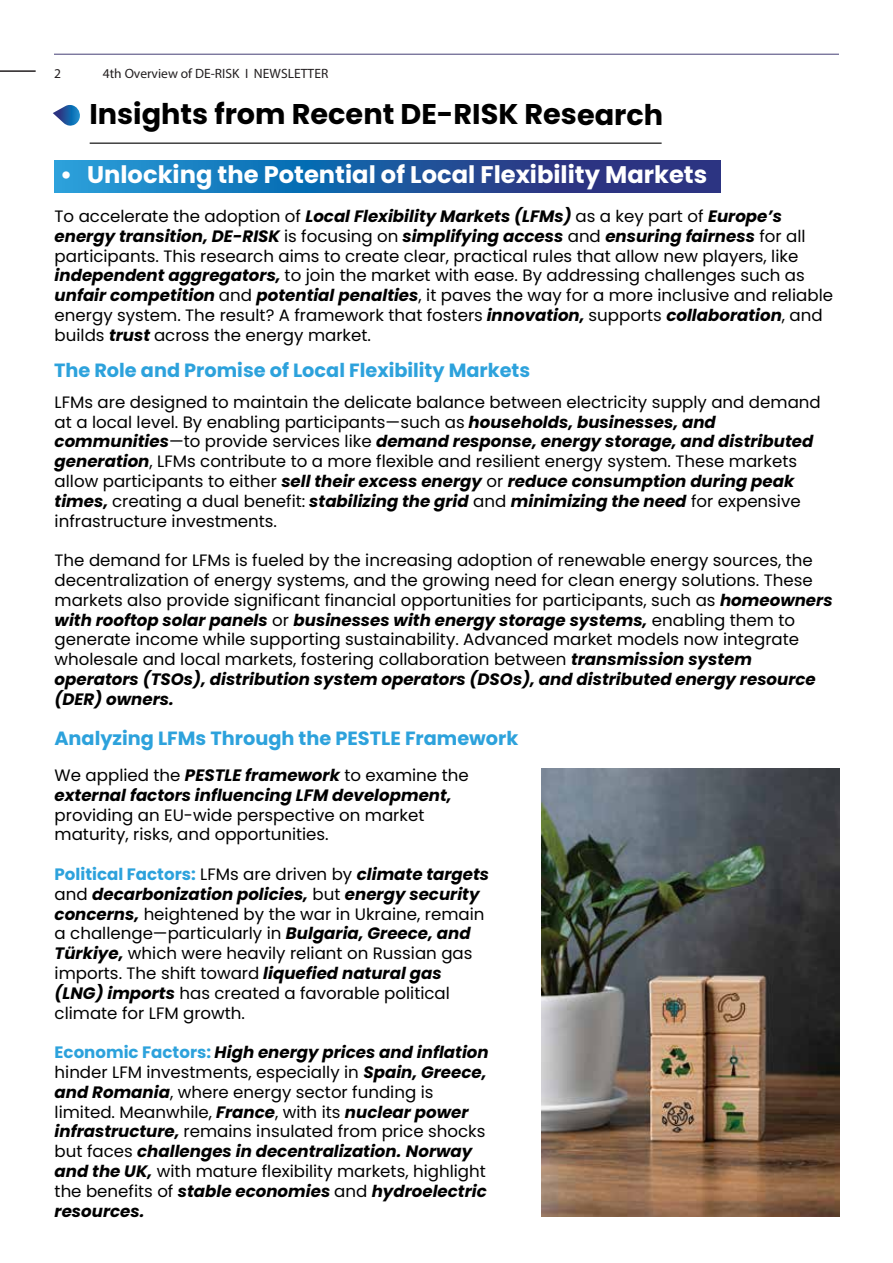
<style>
.page{position:relative;width:893px;height:1263px;background:#fff}
.page>*{position:absolute;margin:0;border:0;box-sizing:border-box;transform-origin:0 0}
.t1{font:700 28.5px "Poppins";color:#000}
.t2{font:700 24px "Poppins";color:#fff}
.t3{font:700 19.2px "Poppins";color:#2da2dc}
.t4{font:16.5px/19.8px "Poppins";color:#000}
.t5{font:italic 700 16.5px/19.8px "Poppins";color:#000}
.t6{font:13.5px "Myriad Pro";color:#231f20}
.s1{font-weight:700;font-style:italic}
.s2{font-weight:400;font-style:normal}
.s3{font-weight:700;color:#2da2dc}
</style>
<div class="page">
<hr style="left:54px;top:54px;width:785px;height:1px;background:#443f76">
<hr style="left:90px;top:143px;width:572px;height:1px;background:#000">
<svg style="left:53px;top:105px;width:27px;height:21px"></svg>
<hr style="left:0;top:70px;width:36px;height:2px;background:#231f20">
<svg style="left:54px;top:160px;width:667px;height:33px;background:#205da4"></svg>
<img style="left:541px;top:768px;width:299px;height:448px">
<p class="t6" style="left:54px;top:65px;width:8px">2</p>
<p class="t6" style="left:103px;top:65px;width:227px">4th Overview of DE-RISK I NEWSLETTER</p>
<h1 class="t1" style="left:89px;top:98px;width:575px">Insights from Recent DE-RISK Research</h1>
<h2 class="t2" style="left:60px;top:161px;width:649px">• Unlocking the Potential of Local Flexibility Markets</h2>
<p class="t4" style="left:55px;top:206px;width:780px">To accelerate the adoption of <span class="s1">Local Flexibility Markets (LFMs)</span> as a key part of <span class="s1">Europe’s energy transition, DE-RISK</span> is focusing on <span class="s1">simplifying access</span> and <span class="s1">ensuring fairness</span> for all participants. This research aims to create clear, practical rules that allow new players, like <span class="s1">independent aggregators,</span> to join the market with ease. By addressing challenges such as <span class="s1">unfair competition</span> and <span class="s1">potential penalties</span>, it paves the way for a more inclusive and reliable energy system. The result? A framework that fosters <span class="s1">innovation,</span> supports <span class="s1">collaboration</span>, and builds <span class="s1">trust</span> across the energy market.</p>
<p class="t3" style="left:54px;top:359px;width:478px">The Role and Promise of Local Flexibility Markets</p>
<p class="t4" style="left:55px;top:392px;width:768px">LFMs are designed to maintain the delicate balance between electricity supply and demand at a local level. By enabling participants—such as <span class="s1">households, businesses, and communities</span>—to provide services like <span class="s1">demand response, energy storage, and distributed generation</span>, LFMs contribute to a more flexible and resilient energy system. These markets allow participants to either <span class="s1">sell their excess energy</span> or <span class="s1">reduce consumption during peak times,</span> creating a dual benefit: <span class="s1">stabilizing the grid</span> and <span class="s1">minimizing the need</span> for expensive infrastructure investments.</p>
<p class="t4" style="left:55px;top:551px;width:779px">The demand for LFMs is fueled by the increasing adoption of renewable energy sources, the decentralization of energy systems, and the growing need for clean energy solutions. These markets also provide significant financial opportunities for participants, such as <span class="s1">homeowners with rooftop solar panels</span> or <span class="s1">businesses with energy storage systems,</span> enabling them to generate income while supporting sustainability. Advanced market models now integrate wholesale and local markets, fostering collaboration between <span class="s1">transmission system operators (TSOs), distribution system operators (DSOs), and distributed energy resource (DER) owners.</span></p>
<p class="t3" style="left:54px;top:727px;width:466px">Analyzing LFMs Through the PESTLE Framework</p>
<p class="t5" style="left:55px;top:765px;width:416px"><span class="s2">We applied the</span> PESTLE framework <span class="s2">to examine the </span>external factors influencing LFM development,</p>
<p class="t4" style="left:55px;top:805px;width:371px">providing an EU-wide perspective on market maturity, risks, and opportunities.</p>
<p class="t4" style="left:55px;top:864px;width:436px"><span class="s3">Political Factors:</span> LFMs are driven by <span class="s1">climate targets </span>and <span class="s1">decarbonization policies,</span> but <span class="s1">energy security concerns,</span> heightened by the war in Ukraine, remain a challenge—particularly in <span class="s1">Bulgaria, Greece, and Türkiye,</span> which were heavily reliant on Russian gas imports. The shift toward <span class="s1">liquefied natural gas (LNG) imports</span> has created a favorable political climate for LFM growth.</p>
<p class="t4" style="left:55px;top:1043px;width:436px"><span class="s3">Economic Factors:</span> <span class="s1">High energy prices and inflation </span>hinder LFM investments, especially in <span class="s1">Spain, Greece, and Romania</span>, where energy sector funding is limited. Meanwhile, <span class="s1">France</span>, with its <span class="s1">nuclear power infrastructure,</span> remains insulated from price shocks but faces <span class="s1">challenges in decentralization. Norway and the UK,</span> with mature flexibility markets, highlight the benefits of <span class="s1">stable economies</span> and <span class="s1">hydroelectric resources.</span></p>
</div>
